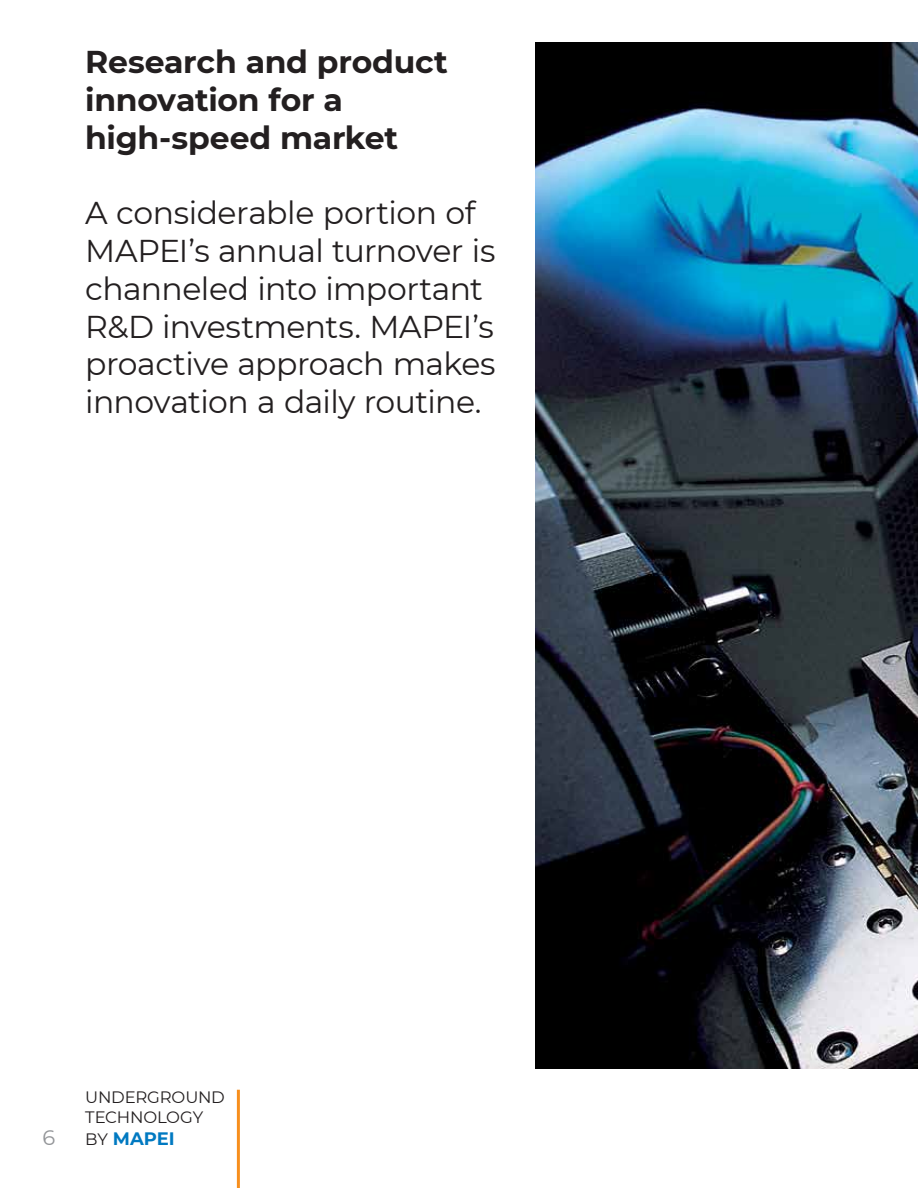
<style>
.page{position:relative;width:918px;height:1188px;background:#fff}
.page>*{position:absolute;margin:0;border:0;box-sizing:border-box;transform-origin:0 0}
.t1{font:31.5px/37.8px "Montserrat";letter-spacing:-.015em;color:#231f20}
.t2{font:700 31.5px/37.8px "Montserrat";letter-spacing:-.01em;color:#231f20}
.t3{font:21px "Montserrat";color:#939598}
.t4{font:700 18px "Montserrat";color:#0079c1}
.t5{font:16.5px/19.8px "Montserrat";letter-spacing:-.015em;color:#231f20}
.s1{font-weight:400;font-size:16.5px;color:#231f20}
</style>
<div class="page">
<hr style="left:237px;top:1090px;width:3px;height:98px;background:#f78f1e">
<img style="left:535px;top:43px;width:383px;height:1025px">
<p class="t2" style="left:85px;top:41px;width:364px">Research and product innovation for a high-speed market</p>
<p class="t1" style="left:85px;top:193px;width:412px">A considerable portion of<br>MAPEI’s annual turnover is channeled into important<br>R&amp;D investments. MAPEI’s proactive approach makes innovation a daily routine.</p>
<p class="t3" style="left:43px;top:1123px;width:14px">6</p>
<p class="t5" style="left:85px;top:1087px;width:141px">UNDERGROUND<br>TECHNOLOGY</p>
<p class="t4" style="left:85px;top:1126px;width:91px"><span class="s1">BY</span> MAPEI</p>
</div>
